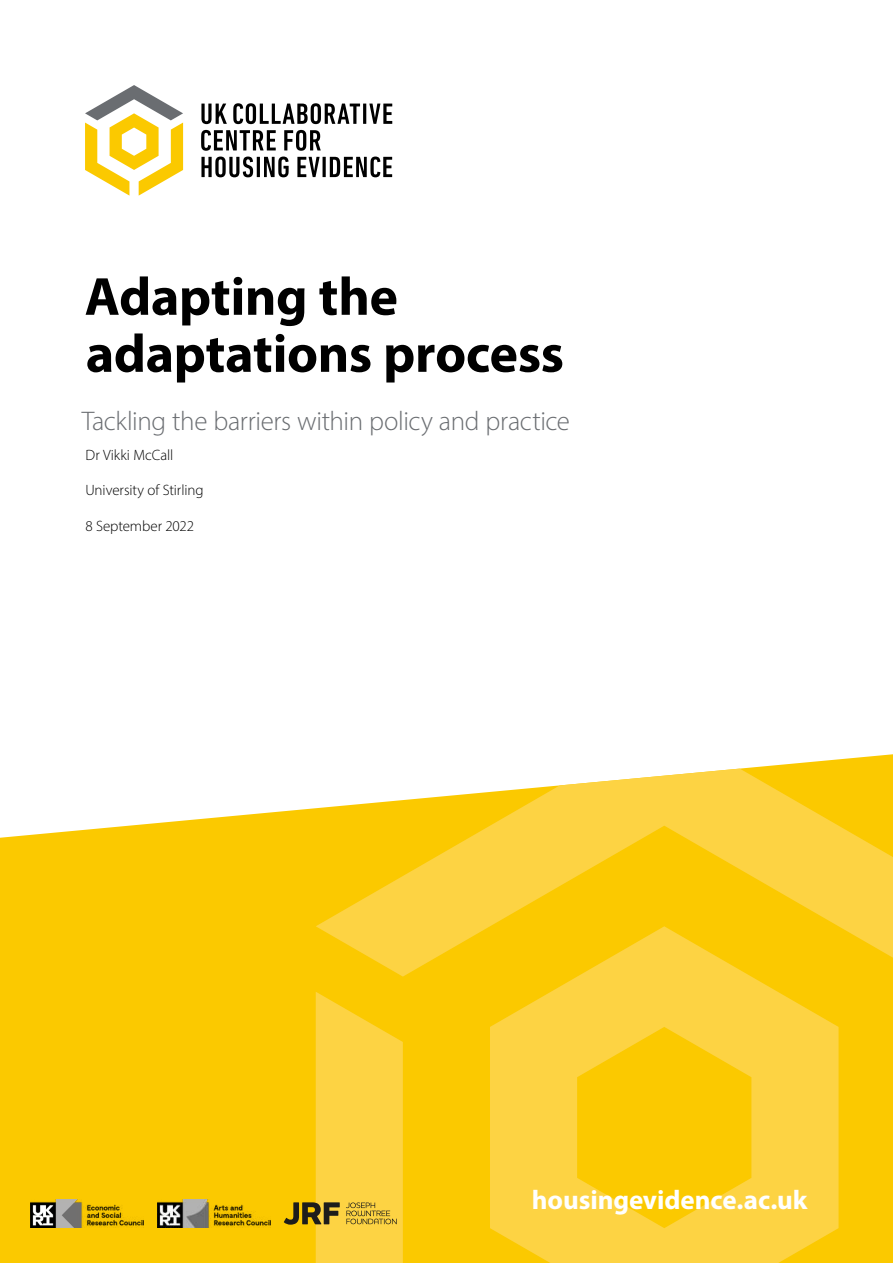
<style>
.page{position:relative;width:893px;height:1263px;background:#fff}
.page>*{position:absolute;margin:0;border:0;box-sizing:border-box;transform-origin:0 0}
.t1{font:700 54px/57px "Myriad Pro";letter-spacing:-.01em;color:#000}
.t2{font:300 27px "Myriad Pro";letter-spacing:-.01em;color:#6a6d71}
.t3{font:700 27px "Myriad Pro";letter-spacing:-.005em;color:#fff}
.t4{font:300 15px "Myriad Pro";letter-spacing:-.005em;color:#000}
</style>
<div class="page">
<svg style="left:201px;top:104px;width:26px;height:20px"></svg>
<svg style="left:233px;top:103px;width:127px;height:21px"></svg>
<hr style="left:363px;top:104px;width:3px;height:20px;background:#000">
<svg style="left:369px;top:104px;width:23px;height:20px"></svg>
<svg style="left:201px;top:130px;width:75px;height:21px"></svg>
<svg style="left:284px;top:130px;width:37px;height:21px"></svg>
<svg style="left:201px;top:157px;width:52px;height:20px"></svg>
<hr style="left:257px;top:157px;width:3px;height:20px;background:#000">
<svg style="left:264px;top:157px;width:25px;height:20px"></svg>
<svg style="left:297px;top:157px;width:23px;height:20px"></svg>
<hr style="left:323px;top:157px;width:3px;height:20px;background:#000">
<svg style="left:330px;top:157px;width:62px;height:20px"></svg>
<svg style="left:85px;top:85px;width:98px;height:111px"></svg>
<svg style="left:0;top:754px;width:893px;height:509px;fill:#fbc900"></svg>
<svg style="left:490px;top:976px;width:348px;height:287px;background:#fccf29"></svg>
<svg style="left:697px;top:992px;width:196px;height:271px;background:#fcce24"></svg>
<svg style="left:316px;top:769px;width:577px;height:207px;background:#fcd12f"></svg>
<img style="left:31px;top:1199px;width:113px;height:29px">
<img style="left:157px;top:1199px;width:113px;height:29px">
<svg style="left:284px;top:992px;width:121px;height:271px;background:#f6ca2b"></svg>
<h1 class="t1" style="left:85px;top:266px;width:481px">Adapting the adaptations process</h1>
<h2 class="t2" style="left:82px;top:404px;width:490px">Tackling the barriers within policy and practice</h2>
<p class="t4" style="left:86px;top:446px;width:89px">Dr Vikki McCall</p>
<p class="t4" style="left:85px;top:481px;width:120px">University of Stirling</p>
<p class="t4" style="left:85px;top:516px;width:110px">8 September 2022</p>
<h2 class="t3" style="left:532px;top:1182px;width:277px">housingevidence.ac.uk</h2>
</div>
